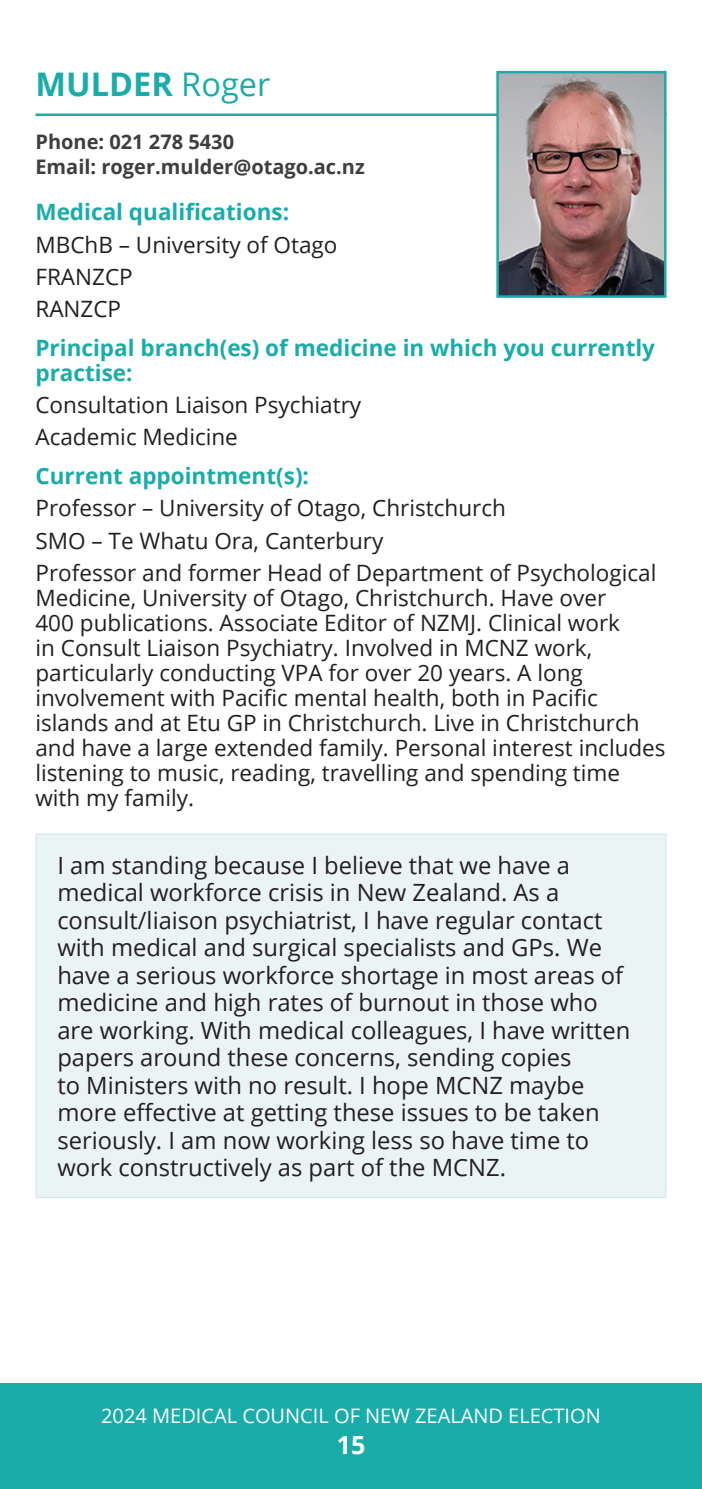
<style>
.page{position:relative;width:702px;height:1489px;background:#fff}
.page>*{position:absolute;margin:0;border:0;box-sizing:border-box;transform-origin:0 0}
.NAME{font:700 32.5px "Open Sans";color:#1aaca9}
.t1{font:700 25px "Open Sans";color:#fff}
.t2{font:23.75px/27.5px "Open Sans";color:#231f20}
.details{font:22.5px/25px "Open Sans";color:#231f20}
.sub{font:700 22.5px/25px "Open Sans";color:#1aaca9}
.Contact{font:700 20px/25px "Open Sans";color:#3e3e3f}
.t3{font:20px "Open Sans";color:#fff}
.s1{font-weight:400}
</style>
<div class="page">
<div style="left:0;top:1382px;width:702px;height:106px;background:#1aaca9"></div>
<hr style="left:35px;top:113px;width:631px;height:3px;background:#1aaca9">
<div style="left:36px;top:834px;width:630px;height:363px;background:#eaf4f4"></div>
<hr style="left:35px;top:833px;width:631px;height:1px;background:#d5eaea">
<hr style="left:35px;top:834px;width:2px;height:362px;background:#d5eaea">
<hr style="left:665px;top:834px;width:1px;height:362px;background:#d5eaea">
<hr style="left:35px;top:1196px;width:631px;height:2px;background:#d5eaea">
<img style="left:499px;top:74px;width:164px;height:221px">
<div style="left:496px;top:71px;width:170px;height:227px;border:2px solid #1aaca9"></div>
<p class="NAME" style="left:35px;top:61px;width:236px">MULDER <span class="s1">Roger</span></p>
<p class="Contact" style="left:35px;top:129px;width:331px">Phone: 021 278 5430<br>Email: roger.mulder@otago.ac.nz</p>
<p class="sub" style="left:35px;top:199px;width:255px">Medical qualifications:</p>
<p class="details" style="left:35px;top:231px;width:303px">MBChB – University of Otago</p>
<p class="details" style="left:35px;top:263px;width:99px">FRANZCP</p>
<p class="details" style="left:35px;top:295px;width:87px">RANZCP</p>
<p class="sub" style="left:35px;top:335px;width:621px">Principal branch(es) of medicine in which you currently practise:</p>
<p class="details" style="left:35px;top:392px;width:327px">Consultation Liaison Psychiatry</p>
<p class="details" style="left:35px;top:424px;width:204px">Academic Medicine</p>
<p class="sub" style="left:35px;top:463px;width:275px">Current appointment(s):</p>
<p class="details" style="left:35px;top:495px;width:472px">Professor – University of Otago, Christchurch</p>
<p class="details" style="left:35px;top:527px;width:349px">SMO – Te Whatu Ora, Canterbury</p>
<p class="details" style="left:35px;top:559px;width:631px">Professor and former Head of Department of Psychological Medicine, University of Otago, Christchurch. Have over<br>400 publications. Associate Editor of NZMJ. Clinical work<br>in Consult Liaison Psychiatry. Involved in MCNZ work, particularly conducting VPA for over 20 years. A long involvement with Pacific mental health, both in Pacific islands and at Etu GP in Christchurch. Live in Christchurch and have a large extended family. Personal interest includes listening to music, reading, travelling and spending time with my family.</p>
<p class="t2" style="left:57px;top:850px;width:574px">I am standing because I believe that we have a medical workforce crisis in New Zealand. As a consult/liaison psychiatrist, I have regular contact with medical and surgical specialists and GPs. We have a serious workforce shortage in most areas of medicine and high rates of burnout in those who are working. With medical colleagues, I have written papers around these concerns, sending copies<br>to Ministers with no result. I hope MCNZ maybe more effective at getting these issues to be taken seriously. I am now working less so have time to work constructively as part of the MCNZ.</p>
<p class="t3" style="left:101px;top:1401px;width:501px">2024 MEDICAL COUNCIL OF NEW ZEALAND ELECTION</p>
<p class="t1" style="left:337px;top:1426px;width:30px">15</p>
</div>
